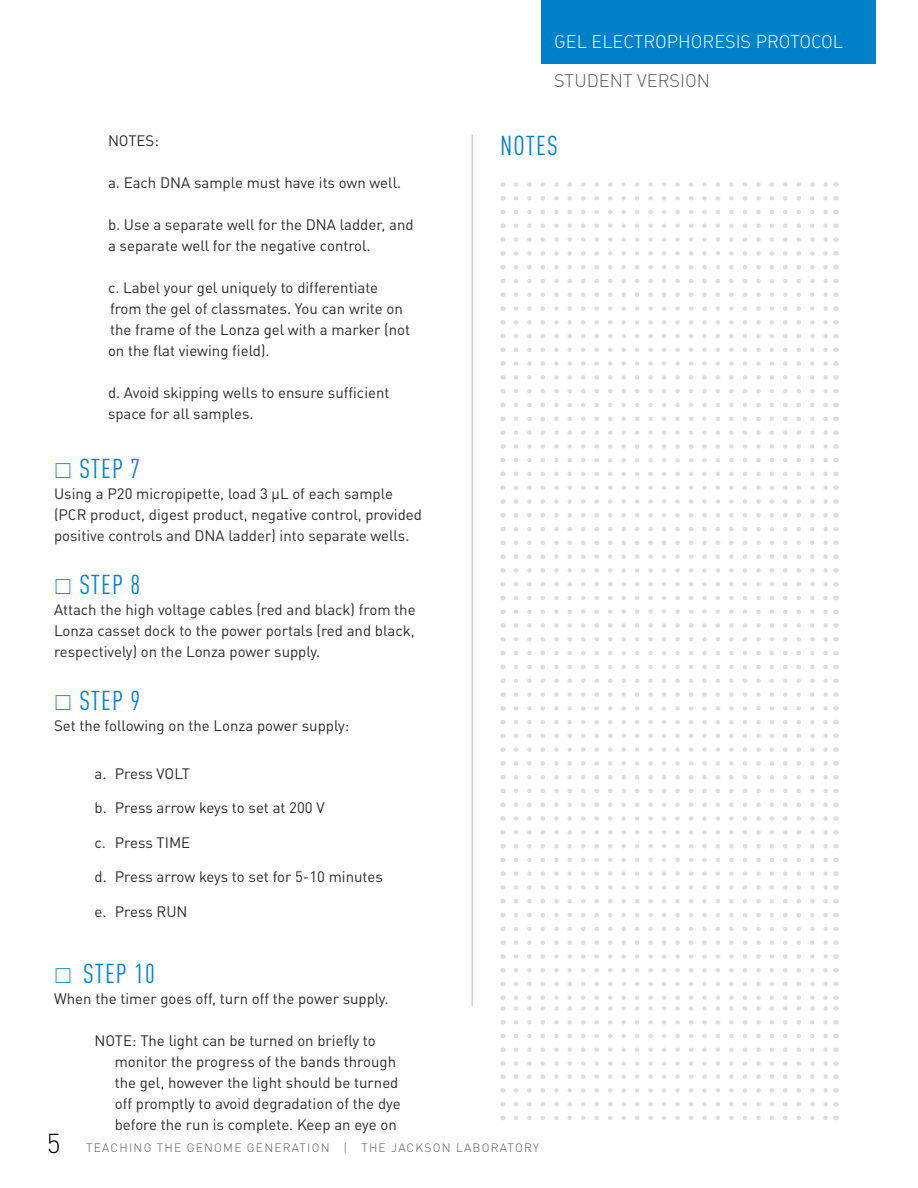
<style>
.page{position:relative;width:918px;height:1188px;background:#fff}
.page>*{position:absolute;margin:0;border:0;box-sizing:border-box;transform-origin:0 0}
.t1{font:condensed 27px "DINOT";letter-spacing:.04em;color:#0081c9}
.t2{font:300 27px "DINOT";color:#000}
.t3{font:300 18px "DINOT";color:#fff}
.t4{font:300 18px "DINOT";color:#58595b}
.t5{font:15px/21px "DINOT";color:#2c2a29}
.t6{font:300 12px "DINOT";letter-spacing:.1em;color:#58595b}
</style>
<div class="page">
<div style="left:541px;top:0;width:335px;height:64px;background:#0081c9"></div>
<hr style="left:472px;top:135px;width:1px;height:871px;background:#cdd1d3">
<svg style="left:516px;top:196px;width:312px;height:4px"></svg>
<svg style="left:516px;top:403px;width:312px;height:4px"></svg>
<svg style="left:516px;top:210px;width:312px;height:4px"></svg>
<svg style="left:516px;top:417px;width:312px;height:4px"></svg>
<svg style="left:516px;top:224px;width:312px;height:4px"></svg>
<svg style="left:516px;top:430px;width:312px;height:5px"></svg>
<svg style="left:516px;top:237px;width:312px;height:5px"></svg>
<svg style="left:516px;top:444px;width:312px;height:5px"></svg>
<svg style="left:516px;top:251px;width:312px;height:5px"></svg>
<svg style="left:516px;top:458px;width:312px;height:4px"></svg>
<svg style="left:516px;top:265px;width:312px;height:4px"></svg>
<svg style="left:516px;top:472px;width:312px;height:4px"></svg>
<svg style="left:516px;top:279px;width:312px;height:4px"></svg>
<svg style="left:516px;top:485px;width:312px;height:5px"></svg>
<svg style="left:516px;top:292px;width:312px;height:5px"></svg>
<svg style="left:516px;top:499px;width:312px;height:5px"></svg>
<svg style="left:516px;top:306px;width:312px;height:5px"></svg>
<svg style="left:516px;top:513px;width:312px;height:5px"></svg>
<svg style="left:516px;top:320px;width:312px;height:5px"></svg>
<svg style="left:516px;top:527px;width:312px;height:4px"></svg>
<svg style="left:516px;top:334px;width:312px;height:4px"></svg>
<svg style="left:516px;top:541px;width:312px;height:4px"></svg>
<svg style="left:516px;top:348px;width:312px;height:4px"></svg>
<svg style="left:516px;top:554px;width:312px;height:5px"></svg>
<svg style="left:516px;top:361px;width:312px;height:5px"></svg>
<svg style="left:516px;top:568px;width:312px;height:5px"></svg>
<svg style="left:516px;top:375px;width:312px;height:5px"></svg>
<svg style="left:516px;top:596px;width:312px;height:4px"></svg>
<svg style="left:516px;top:389px;width:312px;height:4px"></svg>
<svg style="left:516px;top:623px;width:312px;height:5px"></svg>
<svg style="left:516px;top:182px;width:312px;height:5px"></svg>
<svg style="left:516px;top:582px;width:312px;height:4px"></svg>
<svg style="left:516px;top:610px;width:312px;height:4px"></svg>
<svg style="left:516px;top:665px;width:312px;height:4px"></svg>
<svg style="left:516px;top:816px;width:312px;height:5px"></svg>
<svg style="left:516px;top:678px;width:312px;height:5px"></svg>
<svg style="left:516px;top:830px;width:312px;height:5px"></svg>
<svg style="left:516px;top:692px;width:312px;height:5px"></svg>
<svg style="left:516px;top:844px;width:312px;height:4px"></svg>
<svg style="left:516px;top:706px;width:312px;height:5px"></svg>
<svg style="left:516px;top:858px;width:312px;height:4px"></svg>
<svg style="left:516px;top:720px;width:312px;height:4px"></svg>
<svg style="left:516px;top:871px;width:312px;height:5px"></svg>
<svg style="left:516px;top:885px;width:312px;height:5px"></svg>
<svg style="left:516px;top:899px;width:312px;height:5px"></svg>
<svg style="left:516px;top:913px;width:312px;height:4px"></svg>
<svg style="left:516px;top:927px;width:312px;height:4px"></svg>
<svg style="left:516px;top:734px;width:312px;height:4px"></svg>
<svg style="left:516px;top:940px;width:312px;height:5px"></svg>
<svg style="left:516px;top:747px;width:312px;height:5px"></svg>
<svg style="left:516px;top:954px;width:312px;height:5px"></svg>
<svg style="left:516px;top:761px;width:312px;height:5px"></svg>
<svg style="left:516px;top:968px;width:312px;height:4px"></svg>
<svg style="left:516px;top:775px;width:312px;height:4px"></svg>
<svg style="left:516px;top:982px;width:312px;height:4px"></svg>
<svg style="left:516px;top:789px;width:312px;height:4px"></svg>
<svg style="left:516px;top:996px;width:312px;height:4px"></svg>
<svg style="left:516px;top:803px;width:312px;height:4px"></svg>
<svg style="left:516px;top:637px;width:312px;height:5px"></svg>
<svg style="left:516px;top:651px;width:312px;height:4px"></svg>
<svg style="left:516px;top:1006px;width:312px;height:5px"></svg>
<svg style="left:516px;top:1020px;width:312px;height:4px"></svg>
<svg style="left:516px;top:1034px;width:312px;height:4px"></svg>
<svg style="left:516px;top:1048px;width:312px;height:4px"></svg>
<svg style="left:516px;top:1061px;width:312px;height:5px"></svg>
<svg style="left:516px;top:1074px;width:312px;height:5px"></svg>
<svg style="left:516px;top:1088px;width:312px;height:5px"></svg>
<svg style="left:516px;top:1102px;width:312px;height:4px"></svg>
<svg style="left:516px;top:1116px;width:312px;height:4px"></svg>
<p class="t5" style="left:108px;top:130px;width:52px">NOTES:</p>
<p class="t5" style="left:108px;top:172px;width:295px">a. Each DNA sample must have its own well.</p>
<p class="t5" style="left:108px;top:214px;width:307px">b. Use a separate well for the DNA ladder, and a separate well for the negative control.</p>
<p class="t5" style="left:108px;top:277px;width:304px">c. Label your gel uniquely to differentiate from the gel of classmates. You can write on the frame of the Lonza gel with a marker (not on the flat viewing field).</p>
<p class="t5" style="left:108px;top:382px;width:283px">d. Avoid skipping wells to ensure sufficient space for all samples.</p>
<h1 class="t1" style="left:54px;top:453px;width:88px">⎕ STEP 7</h1>
<p class="t5" style="left:54px;top:483px;width:370px">Using a P20 micropipette, load 3 μL of each sample (PCR product, digest product, negative control, provided positive controls and DNA ladder) into separate wells.</p>
<h1 class="t1" style="left:54px;top:569px;width:88px">⎕ STEP 8</h1>
<p class="t5" style="left:54px;top:599px;width:363px;text-align:justify">Attach the high voltage cables (red and black) from the Lonza casset dock to the power portals (red and black, respectively) on the Lonza power supply.</p>
<h1 class="t1" style="left:54px;top:684px;width:88px">⎕ STEP 9</h1>
<p class="t5" style="left:54px;top:714px;width:297px">Set the following on the Lonza power supply:</p>
<p class="t5" style="left:94px;top:762px;width:97px">a. Press VOLT</p>
<p class="t5" style="left:95px;top:797px;width:232px">b. Press arrow keys to set at 200 V</p>
<p class="t5" style="left:95px;top:831px;width:97px">c. Press TIME</p>
<p class="t5" style="left:95px;top:866px;width:290px">d. Press arrow keys to set for 5-10 minutes</p>
<p class="t5" style="left:95px;top:900px;width:95px">e. Press RUN</p>
<p class="t3" style="left:554px;top:30px;width:291px">GEL ELECTROPHORESIS PROTOCOL</p>
<p class="t4" style="left:554px;top:69px;width:157px">STUDENT VERSION</p>
<h1 class="t1" style="left:500px;top:130px;width:59px">NOTES</h1>
<h1 class="t1" style="left:54px;top:957px;width:102px">⎕ STEP 10</h1>
<p class="t5" style="left:54px;top:987px;width:336px">When the timer goes off, turn off the power supply.</p>
<p class="t5" style="left:115px;top:1029px;width:287px;text-indent:-20px">NOTE: The light can be turned on briefly to monitor the progress of the bands through the gel, however the light should be turned off promptly to avoid degradation of the dye before the run is complete. Keep an eye on</p>
<h1 class="t2" style="left:47px;top:1127px;width:15px">5</h1>
<p class="t6" style="left:86px;top:1140px;width:454px">TEACHING THE GENOME GENERATION | THE JACKSON LABORATORY</p>
</div>
